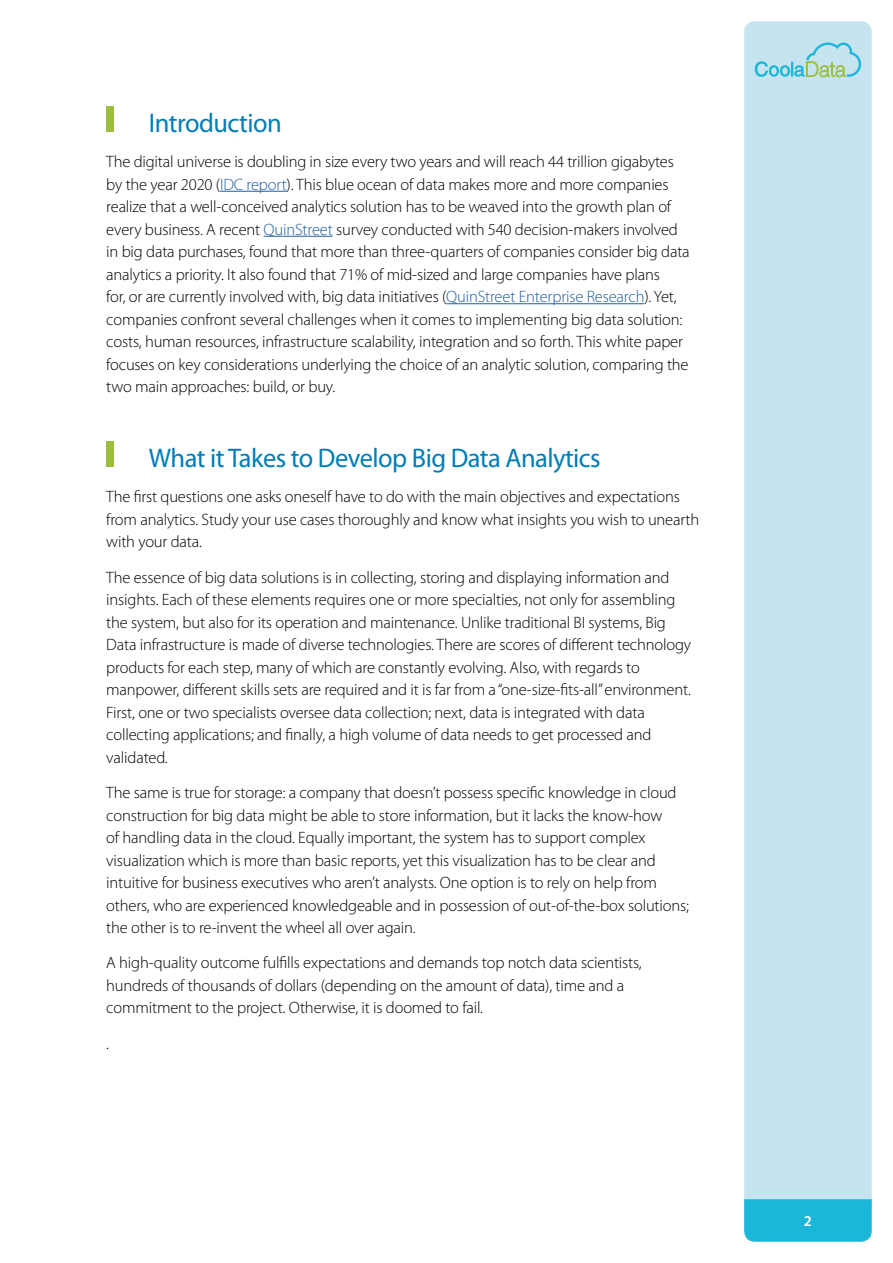
<style>
.page{position:relative;width:893px;height:1263px;background:#fff}
.page>*{position:absolute;margin:0;border:0;box-sizing:border-box;transform-origin:0 0}
.t1{font:27px "Myriad Pro";letter-spacing:-.02em;color:#007db7}
.t2{font:300 16.5px/22.5px "Myriad Pro";letter-spacing:-.01em;color:#000}
.t3{font:600 15px "Myriad Pro";color:#fff}
.s1{color:#215e9e}
</style>
<div class="page">
<div style="left:744px;top:21px;width:128px;height:1178px;background:#c5e4f0"></div>
<div style="left:744px;top:1199px;width:128px;height:43px;background:#1bb7d9"></div>
<svg style="left:755px;top:43px;width:106px;height:34px;background:#a8dadf"></svg>
<hr style="left:220px;top:191px;width:67px;height:1px;background:#215e9e">
<hr style="left:264px;top:236px;width:69px;height:1px;background:#215e9e">
<hr style="left:446px;top:303px;width:198px;height:1px;background:#215e9e">
<div style="left:106px;top:106px;width:8px;height:26px;background:#9bbe3c"></div>
<div style="left:106px;top:442px;width:8px;height:25px;background:#9bbe3c"></div>
<h1 class="t1" style="left:149px;top:106px;width:134px">Introduction</h1>
<p class="t2" style="left:106px;top:151px;width:585px">The digital universe is doubling in size every two years and will reach 44 trillion gigabytes by the year 2020 (<span class="s1">IDC report</span> .) This blue ocean of data makes more and more companies realize that a well-conceived analytics solution has to be weaved into the growth plan of every business A. recent <span class="s1">QuinStreet</span> survey conducted with 540 decision-makers involved in big data purchases, found that more than three-quarters of companies consider big data analytics a priority It. also found that 71% of mid-sized and large companies have plans<br>for, or are currently involved with, big data initiatives (<span class="s1">QuinStreet Enterprise Research</span> .) Yet, companies confront several challenges when it comes to implementing big data solution: costs, human resources, infrastructure scalability, integration and so forth. This white paper focuses on key considerations underlying the choice of an analytic solution, comparing the two main approaches: build, or buy.</p>
<h1 class="t1" style="left:149px;top:441px;width:453px">What itTakes to Develop Big Data Analytics</h1>
<p class="t2" style="left:106px;top:486px;width:595px">The first questions one asks oneself have to do with the main objectives and expectations from analytics. Study your use cases thoroughly and know what insights you wish to unearth with your data.</p>
<p class="t2" style="left:106px;top:566px;width:586px">The essence of big data solutions inis collecting, storing and displaying information and insights. Each of these elements requires one or more specialties, not only for assembling the system, but also for its operation and maintenance. Unlike traditional BI systems, Big Data infrastructure is made of diverse technologies. There are scores of different technology products for each step, many of which are constantly evolving. Also, with regards to manpower, different skills sets are required and isit far from “a one-size-fits-all”environment.<br>First, one or two specialists oversee data collection; next, data is integrated with data collecting applications; and finally a, high volume of data needs to get processed and validated.</p>
<p class="t2" style="left:106px;top:781px;width:584px">The same is true for storage a: company that doesnt’ possess specific knowledge in cloud construction for big data might be able to store information, but it lacks the know-how<br>of handling data in the cloud. Equally important, the system has to support complex visualization which is more than basic reports, yet this visualization has to be clear and intuitive for business executives who arent’ analysts. One option tois rely on help from others, who are experienced knowledgeable and in possession of out-of-the-box solutions; the other tois re-invent the wheel all over again.</p>
<p class="t2" style="left:106px;top:952px;width:537px">A high-quality outcome fulfills expectations and demands top notch data scientists, hundreds of thousands of dollars (depending on the amount of data ,) time and a commitment to the project. Otherwise isit, doomed to fail.</p>
<p class="t2" style="left:106px;top:1032px;width:4px">.</p>
<p class="t3" style="left:804px;top:1211px;width:10px">2</p>
</div>
